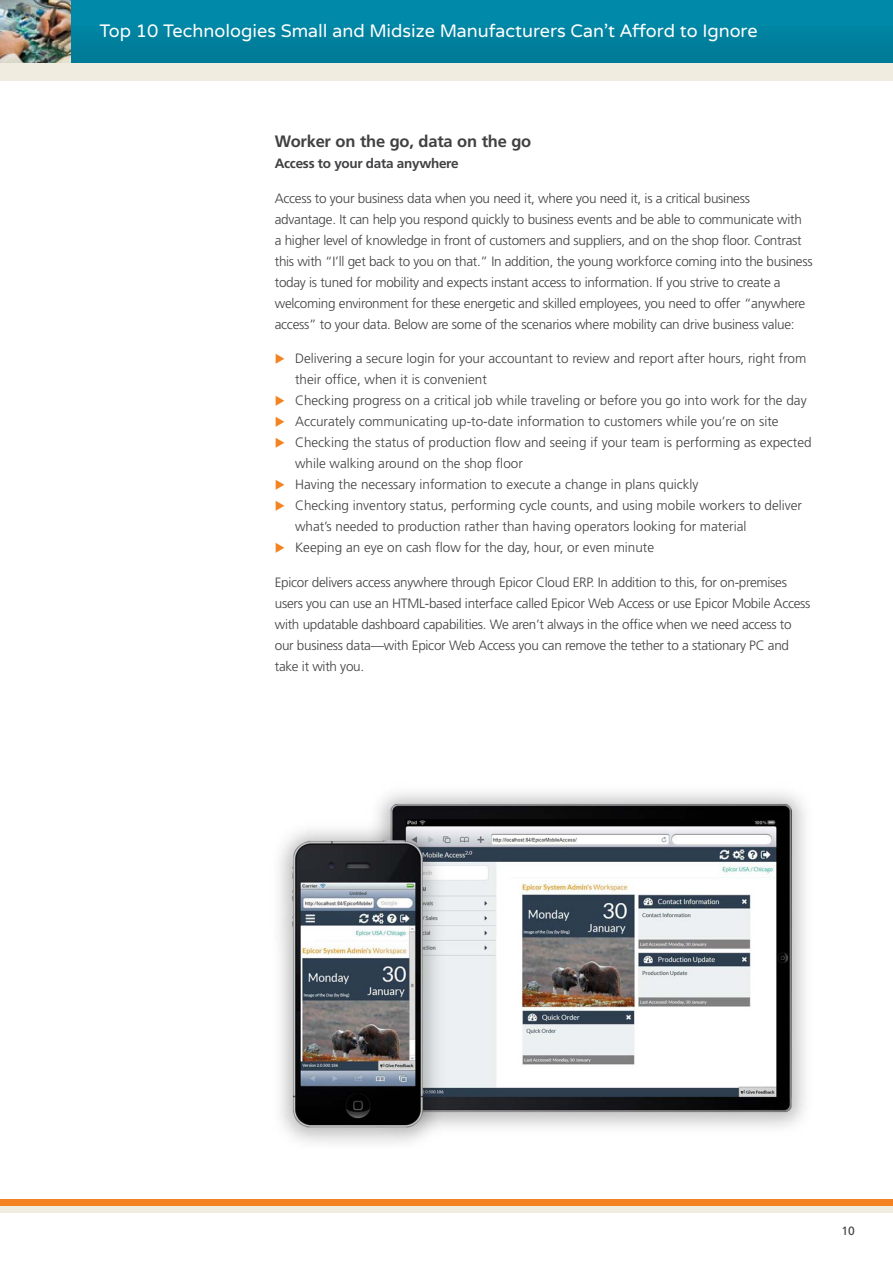
<style>
.page{position:relative;width:893px;height:1263px;background:#fff}
.page>*{position:absolute;margin:0;border:0;box-sizing:border-box;transform-origin:0 0}
.t1{font:18px "Varela Round";color:#fff}
.Body_Subhead{font:700 16.5px "Frutiger LT Std";letter-spacing:-.015em;color:#414042}
.Body_Copy{font:300 13.5px/21px "Frutiger LT Std";letter-spacing:-.02em;color:#414042}
.Body_Copy-2{font:300 13.5px/21px "Frutiger LT Std";color:#414042}
.Body_Copy-3{font:700 13.5px "Frutiger LT Std";letter-spacing:-.02em;color:#414042}
.t2{font:12px "Frutiger LT Std";color:#414042}
</style>
<div class="page">
<div style="left:0;top:1199px;width:893px;height:7px;background:#f58220"></div>
<div style="left:0;top:1206px;width:893px;height:7px;background:#f0ede0"></div>
<div style="left:0;top:0;width:893px;height:63px;background:#0084a2"></div>
<img style="left:0;top:0;width:71px;height:63px">
<div style="left:0;top:63px;width:893px;height:17px;background:#f0ede0"></div>
<img style="left:279px;top:792px;width:526px;height:351px">
<h1 class="t1" style="left:99px;top:21px;width:660px">Top 10 Technologies Small and Midsize Manufacturers Can’t Afford to Ignore</h1>
<p class="Body_Subhead" style="left:275px;top:132px;width:258px">Worker on the go, data on the go</p>
<p class="Body_Copy-3" style="left:275px;top:156px;width:185px">Access to your data anywhere</p>
<p class="Body_Copy" style="left:275px;top:188px;width:539px">Access to your business data when you need it, where you need it, is a critical business advantage. It can help you respond quickly to business events and be able to communicate with<br>a higher level of knowledge in front of customers and suppliers, and on the shop floor. Contrast this with “I’ll get back to you on that.” In addition, the young workforce coming into the business today is tuned for mobility and expects instant access to information. If you strive to create a welcoming environment for these energetic and skilled employees, you need to offer “anywhere access” to your data. Below are some of the scenarios where mobility can drive business value:</p>
<p class="Body_Copy-2" style="left:295px;top:348px;width:513px">Delivering a secure login for your accountant to review and report after hours, right from their office, when it is convenient</p>
<p class="Body_Copy-2" style="left:295px;top:390px;width:513px">Checking progress on a critical job while traveling or before you go into work for the day</p>
<p class="Body_Copy-2" style="left:295px;top:411px;width:485px">Accurately communicating up-to-date information to customers while you’re on site</p>
<p class="Body_Copy-2" style="left:295px;top:432px;width:518px">Checking the status of production flow and seeing if your team is performing as expected while walking around on the shop floor</p>
<p class="Body_Copy-2" style="left:295px;top:474px;width:405px">Having the necessary information to execute a change in plans quickly</p>
<p class="Body_Copy-2" style="left:295px;top:495px;width:509px">Checking inventory status, performing cycle counts, and using mobile workers to deliver what’s needed to production rather than having operators looking for material</p>
<p class="Body_Copy-2" style="left:295px;top:537px;width:361px">Keeping an eye on cash flow for the day, hour, or even minute</p>
<p class="Body_Copy" style="left:275px;top:572px;width:537px">Epicor delivers access anywhere through Epicor Cloud ERP. In addition to this, for on-premises users you can use an HTML-based interface called Epicor Web Access or use Epicor Mobile Access with updatable dashboard capabilities. We aren’t always in the office when we need access to our business data—with Epicor Web Access you can remove the tether to a stationary PC and take it with you.</p>
<p class="t2" style="left:842px;top:1223px;width:15px">10</p>
</div>
